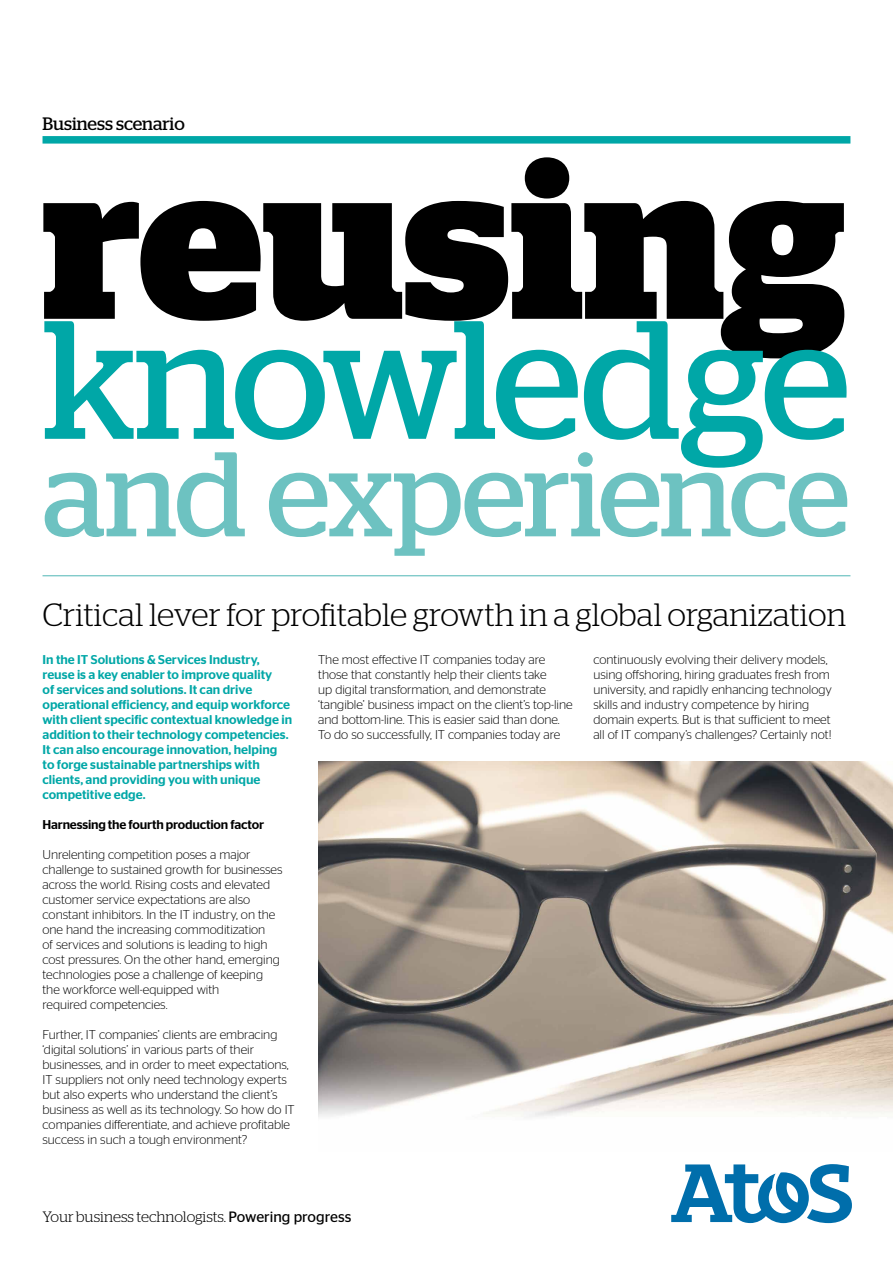
<style>
.page{position:relative;width:893px;height:1263px;background:#fff}
.page>*{position:absolute;margin:0;border:0;box-sizing:border-box;transform-origin:0 0}
.t1{font:700 219px "Stag";color:#000}
.t2{font:168px "Stag";letter-spacing:-.025em;color:#00a7a7}
.t3{font:120px "Stag";letter-spacing:-.015em;color:#6dc2c1}
.t4{font:300 32.25px "Stag";color:#000}
.t5{font:18px "Stag";color:#000}
.t6{font:300 15px "Stag";letter-spacing:-.005em;color:#000}
.t7{font:300 12.75px/15px "Stag Sans";color:#000}
.t8{font:500 12.75px/15px "Stag Sans";color:#00a7a7}
.t9{font:500 12.75px "Stag Sans";letter-spacing:-.015em;color:#000}
.s1{font-family:"Stag Sans";font-weight:400}
</style>
<div class="page">
<div style="left:43px;top:136px;width:807px;height:8px;background:#00a7a7"></div>
<img style="left:318px;top:761px;width:575px;height:356px">
<hr style="left:43px;top:575px;width:807px;height:1px;background:#6dc2c1">
<svg style="left:671px;top:1164px;width:181px;height:59px"></svg>
<h3 class="t5" style="left:43px;top:114px;width:144px">Business scenario</h3>
<h1 class="t1" style="left:43px;top:114px;width:805px">reusing</h1>
<h2 class="t2" style="left:43px;top:283px;width:809px">knowledge</h2>
<h3 class="t3" style="left:43px;top:425px;width:809px">and experience</h3>
<h3 class="t4" style="left:43px;top:597px;width:805px">Critical lever for profitable growth in a global organization</h3>
<p class="t8" style="left:43px;top:652px;width:251px">In the IT Solutions &amp; Services Industry, reuse is a key enabler to improve quality<br>of services and solutions. It can drive operational efficiency, and equip workforce with client specific contextual knowledge in addition to their technology competencies.<br>It can also encourage innovation, helping to forge sustainable partnerships with clients, and providing you with unique competitive edge.</p>
<p class="t9" style="left:43px;top:817px;width:223px">Harnessing the fourth production factor</p>
<p class="t7" style="left:43px;top:847px;width:241px">Unrelenting competition poses a major challenge to sustained growth for businesses across the world. Rising costs and elevated customer service expectations are also constant inhibitors. In the IT industry, on the one hand the increasing commoditization<br>of services and solutions is leading to high cost pressures. On the other hand, emerging technologies pose a challenge of keeping the workforce well-equipped with<br>required competencies.</p>
<p class="t7" style="left:43px;top:1027px;width:254px">Further, IT companies’ clients are embracing ‘digital solutions’ in various parts of their businesses, and in order to meet expectations, IT suppliers not only need technology experts but also experts who understand the client’s business as well as its technology. So how do IT companies differentiate, and achieve profitable success in such a tough environment?</p>
<p class="t7" style="left:318px;top:652px;width:256px">The most effective IT companies today are those that constantly help their clients take<br>up digital transformation, and demonstrate ‘tangible’ business impact on the client’s top-line and bottom-line. This is easier said than done.<br>To do so successfully, IT companies today are</p>
<p class="t7" style="left:593px;top:652px;width:240px">continuously evolving their delivery models, using offshoring, hiring graduates fresh from university, and rapidly enhancing technology skills and industry competence by hiring domain experts. But is that sufficient to meet all of IT company’s challenges? Certainly not!</p>
<p class="t6" style="left:43px;top:1208px;width:310px">Your business technologists. <span class="s1">Powering progress</span></p>
</div>
